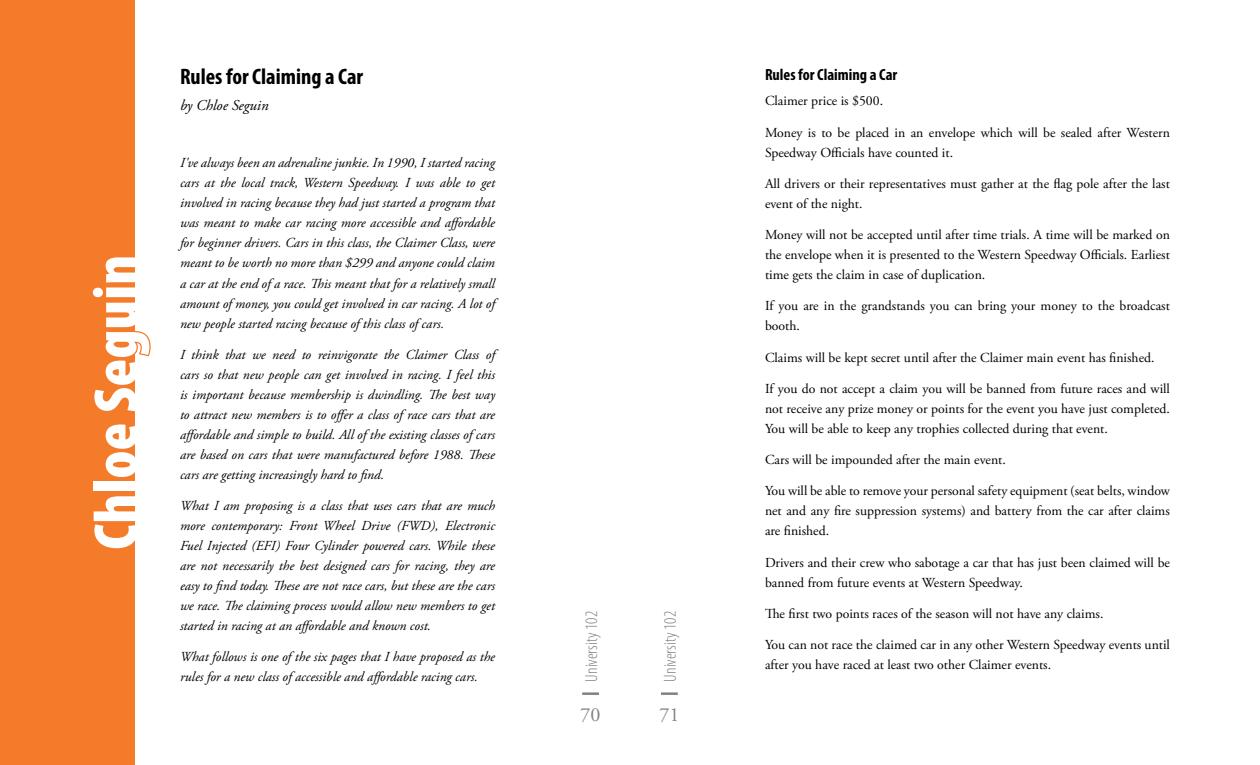
<style>
.page{position:relative;width:1260px;height:765px;background:#fff}
.page>*{position:absolute;margin:0;border:0;box-sizing:border-box;transform-origin:0 0}
.t1{font:900 condensed 62.5px "Myriad Pro";color:#fff}
.t2{font:700 condensed 22.5px "Myriad Pro";color:#000}
.t3{font:20px "Adobe Garamond Pro";color:#808285}
.t4{font:300 condensed 17.5px "Myriad Pro";color:#808285}
.t5{font:700 condensed 16.25px "Myriad Pro";color:#000}
.t6{font:italic 15px "Adobe Garamond Pro";color:#000}
.t7{font:italic 13.75px/20px "Adobe Garamond Pro";color:#000;text-align:justify}
.t8{font:13.75px/20px "Adobe Garamond Pro";color:#000}
</style>
<div class="page">
<hr style="left:582px;top:692px;width:17px;height:3px;background:#808285">
<hr style="left:661px;top:692px;width:17px;height:3px;background:#808285">
<div style="left:0;top:0;width:135px;height:765px;background:#f47b29"></div>
<svg style="left:135px;top:330px;width:16px;height:27px"></svg>
<h1 class="t1" style="left:76px;top:550px;width:296px;rotate:-90deg">Chloe Seguin</h1>
<h2 class="t2" style="left:180px;top:63px;width:185px">Rules for Claiming a Car</h2>
<p class="t6" style="left:180px;top:96px;width:90px">by Chloe Seguin</p>
<p class="t7" style="left:180px;top:153px;width:317px">I've always been an adrenaline junkie. In 1990, I started racing cars at the local track, Western Speedway. I was able to get involved in racing because they had just started a program that was meant to make car racing more accessible and affordable for beginner drivers. Cars in this class, the Claimer Class, were meant to be worth no more than $299 and anyone could claim a car at the end of a race. This meant that for a relatively small amount of money, you could get involved in car racing. A lot of new people started racing because of this class of cars.</p>
<p class="t7" style="left:180px;top:345px;width:317px">I think that we need to reinvigorate the Claimer Class of cars so that new people can get involved in racing. I feel this is important because membership is dwindling. The best way to attract new members is to offer a class of race cars that are affordable and simple to build. All of the existing classes of cars are based on cars that were manufactured before 1988. These cars are getting increasingly hard to find.</p>
<p class="t7" style="left:180px;top:496px;width:317px">What I am proposing is a class that uses cars that are much more contemporary: Front Wheel Drive (FWD), Electronic Fuel Injected (EFI) Four Cylinder powered cars. While these are not necessarily the best designed cars for racing, they are easy to find today. These are not race cars, but these are the cars we race. The claiming process would allow new members to get started in racing at an affordable and known cost.</p>
<p class="t7" style="left:180px;top:647px;width:316px">What follows is one of the six pages that I have proposed as the rules for a new class of accessible and affordable racing cars.</p>
<p class="t4" style="left:581px;top:682px;width:72px;rotate:-90deg">University 102</p>
<p class="t4" style="left:660px;top:682px;width:72px;rotate:-90deg">University 102</p>
<h3 class="t3" style="left:659px;top:702px;width:21px">71</h3>
<h3 class="t3" style="left:581px;top:702px;width:21px">70</h3>
<p class="t5" style="left:765px;top:64px;width:134px">Rules for Claiming a Car</p>
<p class="t8" style="left:765px;top:91px;width:120px">Claimer price is $500.</p>
<p class="t8" style="left:765px;top:123px;width:407px">Money is to be placed in an envelope which will be sealed after Western<br>Speedway Officials have counted it.</p>
<p class="t8" style="left:765px;top:174px;width:406px">All drivers or their representatives must gather at the flag pole after the last event of the night.</p>
<p class="t8" style="left:765px;top:225px;width:406px;text-align:justify">Money will not be accepted until after time trials. A time will be marked on the envelope when it is presented to the Western Speedway Officials. Earliest time gets the claim in case of duplication.</p>
<p class="t8" style="left:765px;top:296px;width:406px">If you are in the grandstands you can bring your money to the broadcast booth.</p>
<p class="t8" style="left:765px;top:348px;width:391px">Claims will be kept secret until after the Claimer main event has finished.</p>
<p class="t8" style="left:765px;top:379px;width:407px;text-align:justify">If you do not accept a claim you will be banned from future races and will not receive any prize money or points for the event you have just completed.<br>You will be able to keep any trophies collected during that event.</p>
<p class="t8" style="left:765px;top:450px;width:242px">Cars will be impounded after the main event.</p>
<p class="t8" style="left:765px;top:482px;width:407px;text-align:justify">You will be able to remove your personal safety equipment (seat belts, window net and any fire suppression systems) and battery from the car after claims are finished.</p>
<p class="t8" style="left:765px;top:553px;width:407px">Drivers and their crew who sabotage a car that has just been claimed will be banned from future events at Western Speedway.</p>
<p class="t8" style="left:765px;top:604px;width:340px">The first two points races of the season will not have any claims.</p>
<p class="t8" style="left:765px;top:635px;width:407px">You can not race the claimed car in any other Western Speedway events until after you have raced at least two other Claimer events.</p>
</div>
